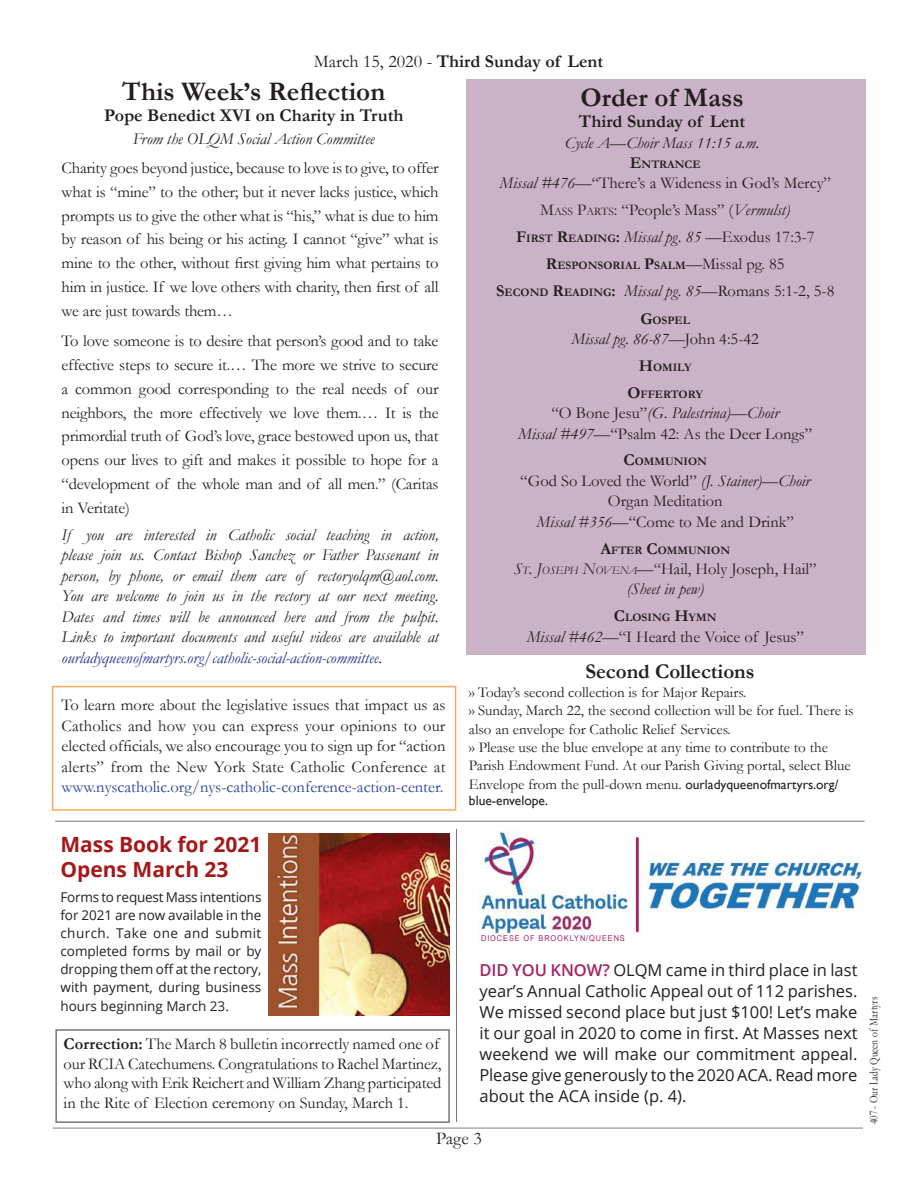
<style>
.page{position:relative;width:918px;height:1188px;background:#fff}
.page>*{position:absolute;margin:0;border:0;box-sizing:border-box;transform-origin:0 0}
.t1{font:700 27px "Garamond";color:#241f1f}
.t2{font:700 21px/25.2px "Open Sans";color:#a4181a}
.t3{font:700 21px "Garamond";color:#241f1f}
.t4{font:700 18px "Garamond";color:#241f1f}
.t5{font:18px "Garamond";color:#241f1f}
.t6{font:16.5px/23.9px "Garamond";color:#241f1f;text-align:center}
.t7{font:italic 16.5px/20.5px "Garamond";color:#241f1f;text-align:justify}
.t8{font:16.5px/21px "Open Sans";letter-spacing:-.01em;color:#241f1f;text-align:justify}
.t9{font:16.5px "Garamond";color:#284191}
.t10{font:15px/18.5px "Garamond";color:#241f1f}
.t11{font:13.5px/18px "Open Sans";color:#241f1f;text-align:justify}
.t12{font:13.5px "Gill Sans";color:#241f1f}
.t13{font:12px "Garamond";color:#241f1f;scale:.8 1}
.t14{font:700 11.55px "Garamond";color:#241f1f}
.t15{font:8.1px "Arial Narrow";letter-spacing:.1em;color:#a32365;scale:1.11 1}
.s1{font-weight:400}
.s2{color:#223087}
.s3{font-weight:700}
.s4{font-size:16.5px}
.s5{font-style:italic}
.s6{font-style:inherit}
.s7{font-size:11.55px}
.s8{font-weight:700;font-size:11.55px}
.s9{font-weight:400;font-size:16.5px}
.s10{font-style:normal}
.s11{font-style:italic;font-size:11.55px}
.s12{font-family:"Gill Sans";font-size:13.5px}
.s13{font-weight:600;color:#a32365}
</style>
<div class="page">
<hr style="left:53px;top:1128px;width:810px;height:1px;background:#838182">
<div style="left:467px;top:79px;width:399px;height:576px;background:#cbb3c7"></div>
<hr style="left:55px;top:821px;width:810px;height:1px;background:#777576">
<img style="left:269px;top:834px;width:181px;height:181px">
<div style="left:55px;top:1029px;width:395px;height:94px;border:2px solid #777576"></div>
<img style="left:480px;top:832px;width:383px;height:108px">
<hr style="left:636px;top:837px;width:3px;height:95px;background:#a32365">
<div style="left:481px;top:935px;width:156px;height:9px;background:#fff"></div>
<hr style="left:456px;top:829px;width:1px;height:293px;background:#777576">
<div style="left:52px;top:686px;width:404px;height:125px;border:2px solid #f6aa5a"></div>
<p class="t4" style="left:314px;top:49px;width:291px"><span class="s1">March 15, 2020 -</span> Third Sunday of Lent</p>
<h1 class="t1" style="left:122px;top:73px;width:264px">This Week’s Reflection</h1>
<p class="t4" style="left:104px;top:103px;width:301px">Pope Benedict XVI on Charity in Truth</p>
<p class="t7" style="left:133px;top:128px;width:243px">From the OLQM Social Action Committee</p>
<p class="t6" style="left:62px;top:156px;width:379px;text-align:justify">Charity goes beyond justice, because to love is to give, to offer what is “mine” to the other; but it never lacks justice, which prompts us to give the other what is “his,” what is due to him by reason of his being or his acting. I cannot “give” what is mine to the other, without first giving him what pertains to him in justice. If we love others with charity, then first of all we are just towards them…</p>
<p class="t6" style="left:62px;top:329px;width:379px;text-align:justify">To love someone is to desire that person’s good and to take effective steps to secure it.… The more we strive to secure a common good corresponding to the real needs of our neighbors, the more effectively we love them.… It is the primordial truth of God’s love, grace bestowed upon us, that opens our lives to gift and makes it possible to hope for a “development of the whole man and of all men.” (Caritas in Veritate)</p>
<p class="t7" style="left:62px;top:524px;width:379px">If you are interested in Catholic social teaching in action, please join us. Contact Bishop Sanchez or Father Passenant in person, by phone, or email them care of rectoryolqm@aol.com.<br>You are welcome to join us in the rectory at our next meeting.<br>Dates and times will be announced here and from the pulpit.<br>Links to important documents and useful videos are available at <span class="s2">ourladyqueenofmartyrs.org/catholic-social-action-committee</span>.</p>
<p class="t6" style="left:62px;top:694px;width:385px;line-height:20.5px;text-align:justify">To learn more about the legislative issues that impact us as Catholics and how you can express your opinions to our elected officials, we also encourage you to sign up for “action alerts” from the New York State Catholic Conference at</p>
<p class="t9" style="left:62px;top:776px;width:383px">www.nyscatholic.org/nys-catholic-conference-action-center.</p>
<p class="t2" style="left:60px;top:831px;width:203px">Mass Book for 2021<br>Opens March 23</p>
<p class="t11" style="left:60px;top:888px;width:203px">Forms to request Mass intentions for 2021 are now available in the church. Take one and submit completed forms by mail or by dropping them off at the rectory, with payment, during business</p>
<p class="t11" style="left:60px;top:997px;width:170px">hours beginning March 23.</p>
<p class="t6" style="left:64px;top:1033px;width:379px;line-height:19.8px;text-align:left"><span class="s3">Correction:</span> The March 8 bulletin incorrectly named one of our RCIA Catechumens. Congratulations to Rachel Martinez, who along with Erik Reichert and William Zhang participated in the Rite of Election ceremony on Sunday, March 1.</p>
<h1 class="t1" style="left:580px;top:79px;width:165px">Order of Mass</h1>
<p class="t4" style="left:579px;top:109px;width:168px">Third Sunday of Lent</p>
<p class="t7" style="left:565px;top:132px;width:196px">Cycle A—Choir Mass 11:15 a.m.</p>
<p class="t14" style="left:630px;top:156px;width:72px"><span class="s4">E</span>NTRANCE</p>
<p class="t6" style="left:500px;top:169px;width:333px;line-height:27.2px"><span class="s5">Missal #476—</span>“There’s a Wideness in God’s Mercy”<br><span class="s6">M</span><span class="s7">ASS</span> <span class="s6">P</span><span class="s7">ARTS</span><span class="s6">: “</span>People’s Mass” (<span class="s5">Vermulst)<br></span><span class="s3">F</span><span class="s8">IRST</span> <span class="s3">R</span><span class="s8">EADING</span><span class="s3">:</span> <span class="s5">Missal pg. 85 —</span>Exodus 17:3-7</p>
<p class="t14" style="left:546px;top:258px;width:240px"><span class="s4">R</span>ESPONSORIAL <span class="s4">P</span>SALM<span class="s9">—</span><span class="s9">Missal pg. 85</span></p>
<p class="t6" style="left:496px;top:279px;width:340px"><span class="s3">S</span><span class="s8">ECOND</span> <span class="s3">R</span><span class="s8">EADING</span><span class="s3">:</span> <span class="s5">Missal pg. 85—</span>Romans 5:1-2, 5-8</p>
<p class="t14" style="left:640px;top:312px;width:51px"><span class="s4">G</span>OSPEL</p>
<p class="t7" style="left:572px;top:328px;width:189px">Missal pg. 86-87—<span class="s10">John 4:5-42</span></p>
<p class="t14" style="left:639px;top:359px;width:55px"><span class="s4">H</span>OMILY</p>
<p class="t14" style="left:628px;top:387px;width:77px"><span class="s4">O</span>FFERTORY</p>
<p class="t6" style="left:518px;top:403px;width:296px;line-height:20.4px">“O Bone Jesu”<span class="s5">(G. Palestrina)—Choir<br>Missal #497—</span>“Psalm 42: As the Deer Longs”</p>
<p class="t14" style="left:624px;top:454px;width:85px"><span class="s4">C</span>OMMUNION</p>
<p class="t6" style="left:520px;top:470px;width:291px;line-height:20.4px">“God So Loved the World” <span class="s5">(J. Stainer)—Choir<br></span>Organ Meditation<br><span class="s5">Missal #356—</span>“Come to Me and Drink”</p>
<p class="t14" style="left:600px;top:542px;width:131px"><span class="s4">A</span>FTER <span class="s4">C</span>OMMUNION</p>
<p class="t6" style="left:514px;top:558px;width:304px;line-height:20.4px"><span class="s5">S</span><span class="s11">T</span><span class="s5">. J</span><span class="s11">OSEPH</span> <span class="s5">N</span><span class="s11">OVENA</span><span class="s5">—</span>“Hail, Holy Joseph, Hail” <span class="s5">(Sheet in pew)</span></p>
<p class="t14" style="left:614px;top:610px;width:104px"><span class="s4">C</span>LOSING <span class="s4">H</span>YMN</p>
<p class="t6" style="left:527px;top:624px;width:279px"><span class="s5">Missal</span> <span class="s5">#462—</span>“I Heard the Voice of Jesus”</p>
<p class="t3" style="left:585px;top:657px;width:171px">Second Collections</p>
<p class="t10" style="left:469px;top:683px;width:386px">›› Today’s second collection is for Major Repairs.<br>›› Sunday, March 22, the second collection will be for fuel. There is also an envelope for Catholic Relief Services.<br>›› Please use the blue envelope at any time to contribute to the Parish Endowment Fund. At our Parish Giving portal, select Blue Envelope from the pull-down menu. <span class="s12">ourladyqueenofmartyrs.org/</span></p>
<p class="t12" style="left:469px;top:793px;width:81px">blue-envelope.</p>
<p class="t15" style="left:481px;top:933px;width:131px">DIOCESE OF BROOKLYN/QUEENS</p>
<p class="t8" style="left:480px;top:959px;width:380px"><span class="s13">DID YOU KNOW?</span> OLQM came in third place in last year’s Annual Catholic Appeal out of 112 parishes.<br>We missed second place but just $100! Let’s make it our goal in 2020 to come in first. At Masses next weekend we will make our commitment appeal.<br>Please give generously to the 2020 ACA. Read more about the ACA inside (p. 4).</p>
<p class="t5" style="left:436px;top:1126px;width:47px">Page 3</p>
<p class="t13" style="left:866px;top:1124px;width:161px;rotate:-90deg">407 - Our Lady Queen of Martyrs</p>
</div>
